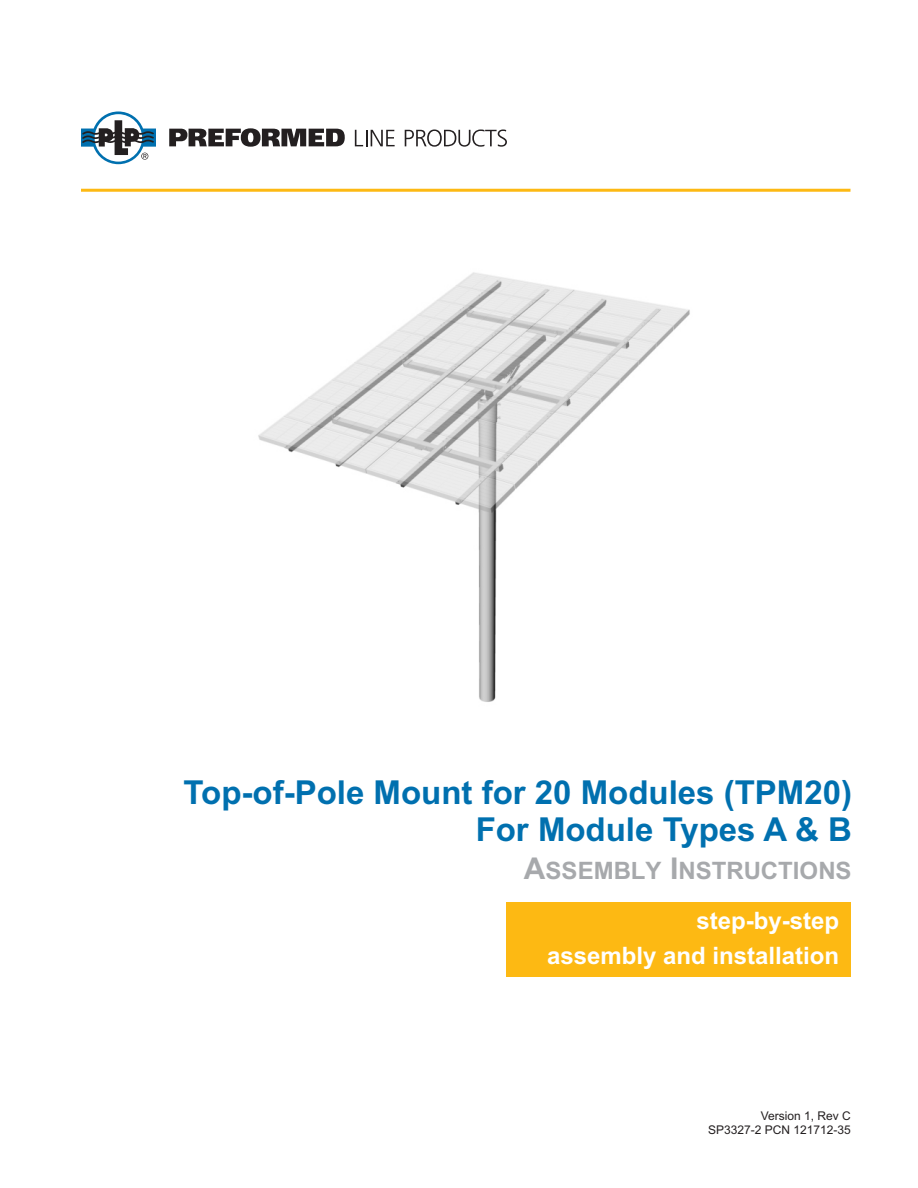
<style>
.page{position:relative;width:918px;height:1188px;background:#fff}
.page>*{position:absolute;margin:0;border:0;box-sizing:border-box;transform-origin:0 0}
.t1{font:700 33px/36.9px "Arial";color:#0070af;text-align:right}
.t2{font:700 24px/35.4px "Arial";color:#fff;text-align:right}
.t3{font:700 24px "Arial";color:#a7a9ac}
.t4{font:12px/13.4px "Arial";color:#231f20;text-align:right}
.s1{font-size:30px}
</style>
<div class="page">
<img style="left:258px;top:272px;width:432px;height:430px">
<div style="left:506px;top:902px;width:344px;height:75px;background:#fdb913"></div>
<hr style="left:81px;top:189px;width:769px;height:3px;background:#fdb913">
<svg style="left:81px;top:111px;width:75px;height:53px"></svg>
<svg style="left:169px;top:128px;width:176px;height:19px"></svg>
<svg style="left:355px;top:130px;width:40px;height:16px"></svg>
<svg style="left:405px;top:129px;width:102px;height:18px"></svg>
<p class="t1" style="left:184px;top:777px;width:670px">Top-of-Pole Mount for 20 Modules (TPM20)<br>For Module Types A &amp; B</p>
<p class="t3" style="left:524px;top:861px;width:329px"><span class="s1">A</span>SSEMBLY <span class="s1">I</span>NSTRUCTIONS</p>
<p class="t2" style="left:547px;top:905px;width:294px">step-by-step<br>assembly and installation</p>
<p class="t4" style="left:708px;top:1111px;width:144px">Version 1, Rev C<br>SP3327-2 PCN 121712-35</p>
</div>
